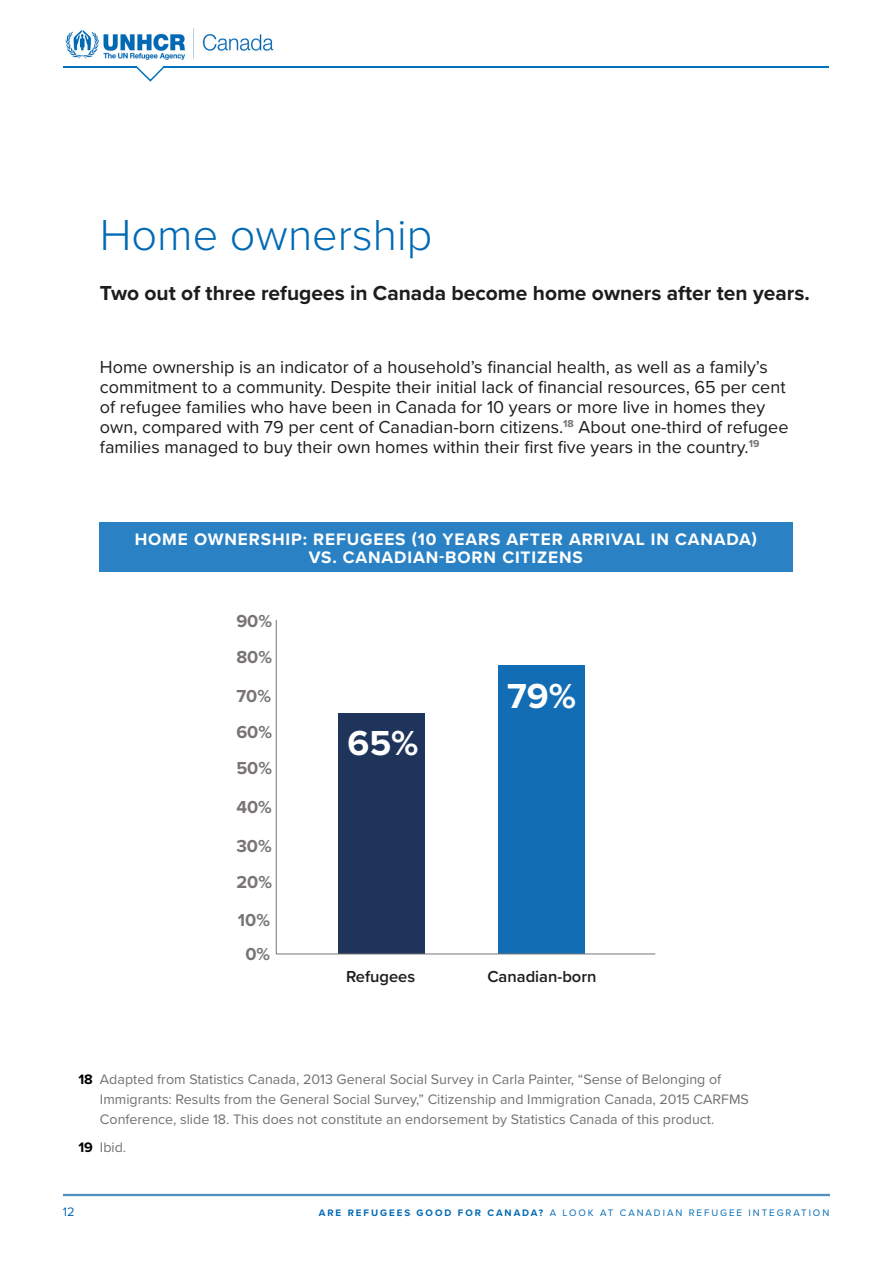
<style>
.page{position:relative;width:893px;height:1263px;background:#fff}
.page>*{position:absolute;margin:0;border:0;box-sizing:border-box;transform-origin:0 0}
.t1{font:300 45px "Proxima Nova";color:#006ab5}
.t2{font:700 36px "Proxima Nova";color:#fff}
.t3{font:700 21px "Proxima Nova";color:#1d1d1b}
.t4{font:18px/20px "Proxima Nova";color:#1d1d1b}
.t5{font:700 18px/34.5px "Proxima Nova";color:#787474;text-align:center}
.t6{font:700 17.25px/18px "Proxima Nova";letter-spacing:.05em;color:#fff;text-align:center}
.t7{font:600 16.5px "Proxima Nova";color:#1d1d1b}
.t8{font:14.25px/20px "Proxima Nova";color:#727171}
.t9{font:700 14.25px "Proxima Nova";color:#020204}
.t10{font:12.75px "Proxima Nova";color:#006ab5}
.t11{font:9.75px "Proxima Nova";letter-spacing:.2em;color:#006ab5}
.s1{font-weight:700;color:#020204}
.s2{font-weight:700}
</style>
<div class="page">
<hr style="left:163px;top:67px;width:666px;height:1px;background:#0073bc">
<hr style="left:64px;top:67px;width:73px;height:1px;background:#0073bc">
<svg style="left:134px;top:66px;width:32px;height:16px"></svg>
<img style="left:64px;top:1193px;width:765px;height:4px">
<img style="left:65px;top:28px;width:209px;height:32px">
<div style="left:99px;top:522px;width:693px;height:50px;background:#2a82c5"></div>
<div style="left:338px;top:713px;width:86px;height:241px;background:#1f345b"></div>
<div style="left:498px;top:666px;width:86px;height:288px;background:#126db5"></div>
<hr style="left:276px;top:954px;width:379px;height:1px;background:#787474">
<hr style="left:276px;top:620px;width:1px;height:334px;background:#787474">
<h1 class="t1" style="left:100px;top:216px;width:334px">Home ownership</h1>
<p class="t3" style="left:100px;top:284px;width:711px">Two out of three refugees in Canada become home owners after ten years.</p>
<p class="t4" style="left:100px;top:358px;width:690px">Home ownership is an indicator of a household’s financial health, as well as a family’s commitment to a community. Despite their initial lack of financial resources, 65 per cent of refugee families who have been in Canada for 10 years or more live in homes they own, compared with 79 per cent of Canadian-born citizens.<sup>18</sup> About one-third of refugee families managed to buy their own homes within their first five years in the country.<sup>19</sup></p>
<p class="t6" style="left:135px;top:531px;width:624px">HOME OWNERSHIP: REFUGEES (10 YEARS AFTER ARRIVAL IN CANADA)<br>VS. CANADIAN-BORN CITIZENS</p>
<p class="t5" style="left:236px;top:605px;width:37px">90%</p>
<p class="t5" style="left:236px;top:641px;width:37px">80%</p>
<p class="t5" style="left:236px;top:680px;width:36px">70%</p>
<p class="t5" style="left:236px;top:716px;width:37px">60%</p>
<p class="t5" style="left:236px;top:752px;width:37px">50%</p>
<p class="t5" style="left:236px;top:791px;width:37px">40%</p>
<p class="t5" style="left:236px;top:830px;width:37px">30%</p>
<p class="t5" style="left:236px;top:866px;width:37px">20%</p>
<p class="t5" style="left:238px;top:903px;width:34px">10%<br>0%</p>
<h2 class="t2" style="left:347px;top:727px;width:73px">65%</h2>
<h2 class="t2" style="left:507px;top:680px;width:70px">79%</h2>
<p class="t7" style="left:346px;top:969px;width:71px">Refugees</p>
<p class="t7" style="left:487px;top:969px;width:111px">Canadian-born</p>
<p class="t8" style="left:100px;top:1070px;width:650px">Adapted from Statistics Canada, 2013 General Social Survey in Carla Painter, “Sense of Belonging of<br>Immigrants: Results from the General Social Survey,” Citizenship and Immigration Canada, 2015 CARFMS<br>Conference, slide 18. This does not constitute an endorsement by Statistics Canada of this product.</p>
<p class="t8" style="left:78px;top:1138px;width:49px"><span class="s1">19</span> Ibid.</p>
<p class="t9" style="left:78px;top:1073px;width:16px">18</p>
<p class="t10" style="left:63px;top:1206px;width:13px">12</p>
<p class="t11" style="left:319px;top:1208px;width:512px"><span class="s2">ARE REFUGEES GOOD FOR CANADA?</span> A LOOK AT CANADIAN REFUGEE INTEGRATION</p>
</div>
